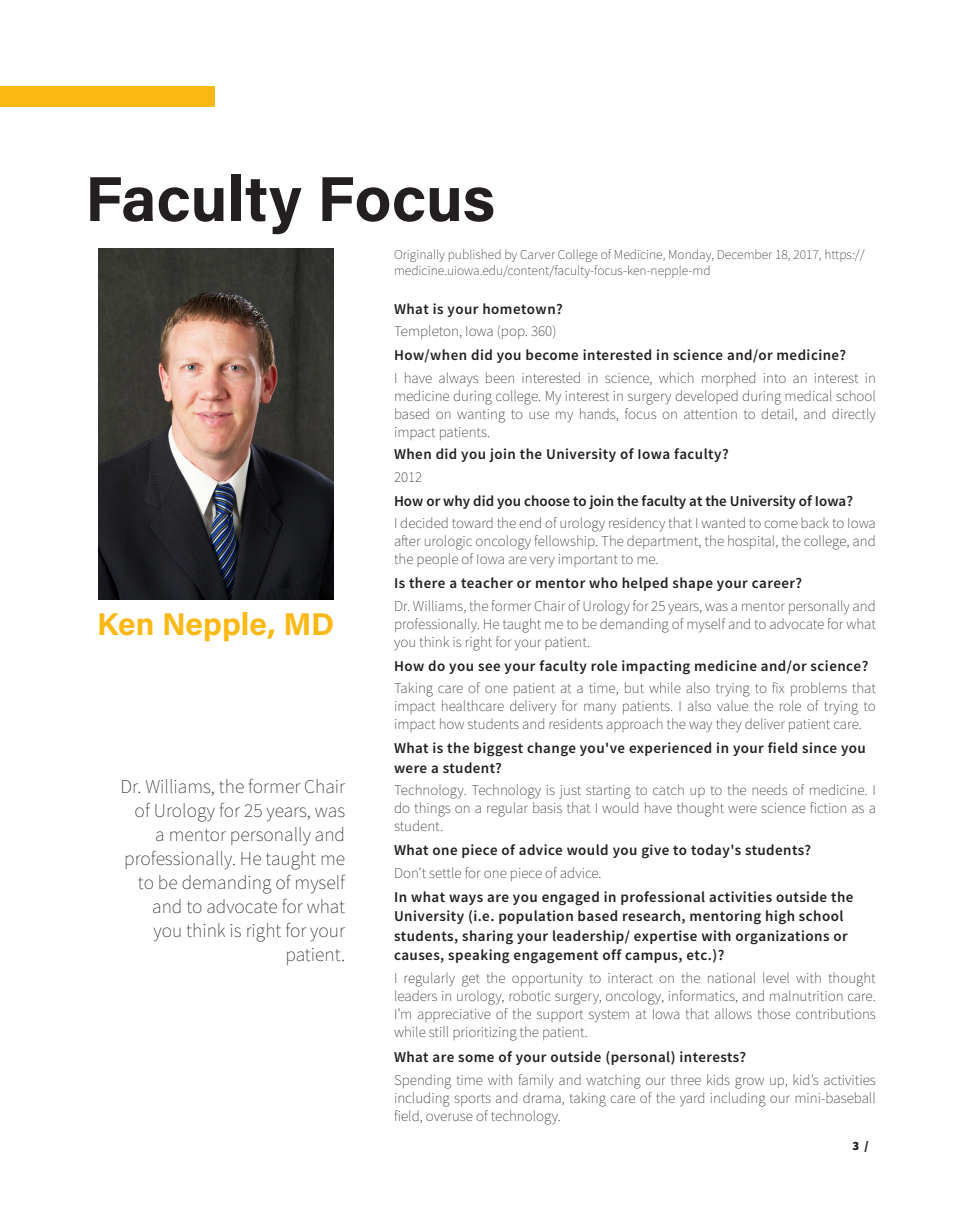
<style>
.page{position:relative;width:961px;height:1231px;background:#fff}
.page>*{position:absolute;margin:0;border:0;box-sizing:border-box;transform-origin:0 0}
.Titles{font:700 63.45px "Acumin Pro";color:#231f20}
.Cover_Page_-_Dates{font:700 31.5px "Acumin Pro";color:#fcb814}
.Pull_Quote_-_Align_R{font:200 19.5px/24px "Source Sans Pro";color:#231f20;text-align:right}
.Body_Text{font:200 15px/18px "Source Sans Pro";color:#231f20;text-align:justify}
.Body_Text-2{font:600 15px/19.5px "Source Sans Pro";letter-spacing:.03em;color:#231f20}
.Body_Text-3{font:600 15px "Source Sans Pro";color:#231f20}
.Body_Text-4{font:200 13.5px/16.2px "Source Sans Pro";color:#231f20}
.t1{font:900 12.75px "Source Sans Pro";color:#231f20}
</style>
<div class="page">
<div style="left:0;top:86px;width:215px;height:20px;background:#fcb814"></div>
<img style="left:99px;top:249px;width:234px;height:351px">
<p class="Titles" style="left:85px;top:154px;width:411px">Faculty Focus</p>
<p class="Cover_Page_-_Dates" style="left:97px;top:601px;width:239px">Ken Nepple, MD</p>
<p class="Pull_Quote_-_Align_R" style="left:120px;top:775px;width:226px">Dr. Williams, the former Chair of Urology for 25 years, was a mentor personally and professionally. He taught me to be demanding of myself and to advocate for what you think is right for your patient.</p>
<p class="Body_Text-4" style="left:394px;top:246px;width:472px">Originally published by Carver College of Medicine, Monday, December 18, 2017, https:// medicine.uiowa.edu/content/faculty-focus-ken-nepple-md</p>
<p class="Body_Text-2" style="left:394px;top:299px;width:170px">What is your hometown?</p>
<p class="Body_Text" style="left:394px;top:322px;width:164px">Templeton, Iowa (pop. 360)</p>
<p class="Body_Text-2" style="left:394px;top:345px;width:453px">How/when did you become interested in science and/or medicine?</p>
<p class="Body_Text" style="left:394px;top:369px;width:483px">I have always been interested in science, which morphed into an interest in medicine during college. My interest in surgery developed during medical school based on wanting to use my hands, focus on attention to detail, and directly impact patients.</p>
<p class="Body_Text-2" style="left:394px;top:444px;width:336px">When did you join the University of Iowa faculty?</p>
<p class="Body_Text" style="left:394px;top:468px;width:30px">2012</p>
<p class="Body_Text-3" style="left:394px;top:491px;width:460px">How or why did you choose to join the faculty at the University of Iowa?</p>
<p class="Body_Text" style="left:394px;top:514px;width:483px">I decided toward the end of urology residency that I wanted to come back to Iowa after urologic oncology fellowship. The department, the hospital, the college, and the people of Iowa are very important to me.</p>
<p class="Body_Text-2" style="left:394px;top:573px;width:410px">Is there a teacher or mentor who helped shape your career?</p>
<p class="Body_Text" style="left:394px;top:597px;width:483px">Dr. Williams, the former Chair of Urology for 25 years, was a mentor personally and professionally. He taught me to be demanding of myself and to advocate for what you think is right for your patient.</p>
<p class="Body_Text-2" style="left:394px;top:656px;width:476px">How do you see your faculty role impacting medicine and/or science?</p>
<p class="Body_Text" style="left:394px;top:679px;width:483px">Taking care of one patient at a time, but while also trying to fix problems that impact healthcare delivery for many patients. I also value the role of trying to impact how students and residents approach the way they deliver patient care.</p>
<p class="Body_Text-2" style="left:394px;top:738px;width:473px">What is the biggest change you've experienced in your field since you were a student?</p>
<p class="Body_Text" style="left:394px;top:781px;width:483px">Technology. Technology is just starting to catch up to the needs of medicine. I do things on a regular basis that I would have thought were science fiction as a student.</p>
<p class="Body_Text-2" style="left:394px;top:840px;width:418px">What one piece of advice would you give to today's students?</p>
<p class="Body_Text" style="left:394px;top:864px;width:209px">Don’t settle for one piece of advice.</p>
<p class="Body_Text-2" style="left:394px;top:887px;width:461px">In what ways are you engaged in professional activities outside the University (i.e. population based research, mentoring high school students, sharing your leadership/ expertise with organizations or causes, speaking engagement off campus, etc.)?</p>
<p class="Body_Text" style="left:394px;top:969px;width:483px">I regularly get the opportunity to interact on the national level with thought leaders in urology, robotic surgery, oncology, informatics, and malnutrition care.<br>I’m appreciative of the support system at Iowa that allows those contributions while still prioritizing the patient.</p>
<p class="Body_Text-2" style="left:394px;top:1047px;width:353px">What are some of your outside (personal) interests?</p>
<p class="Body_Text" style="left:394px;top:1071px;width:483px">Spending time with family and watching our three kids grow up, kid’s activities including sports and drama, taking care of the yard including our mini-baseball field, overuse of technology.</p>
<p class="t1" style="left:852px;top:1136px;width:18px">3 /</p>
</div>
